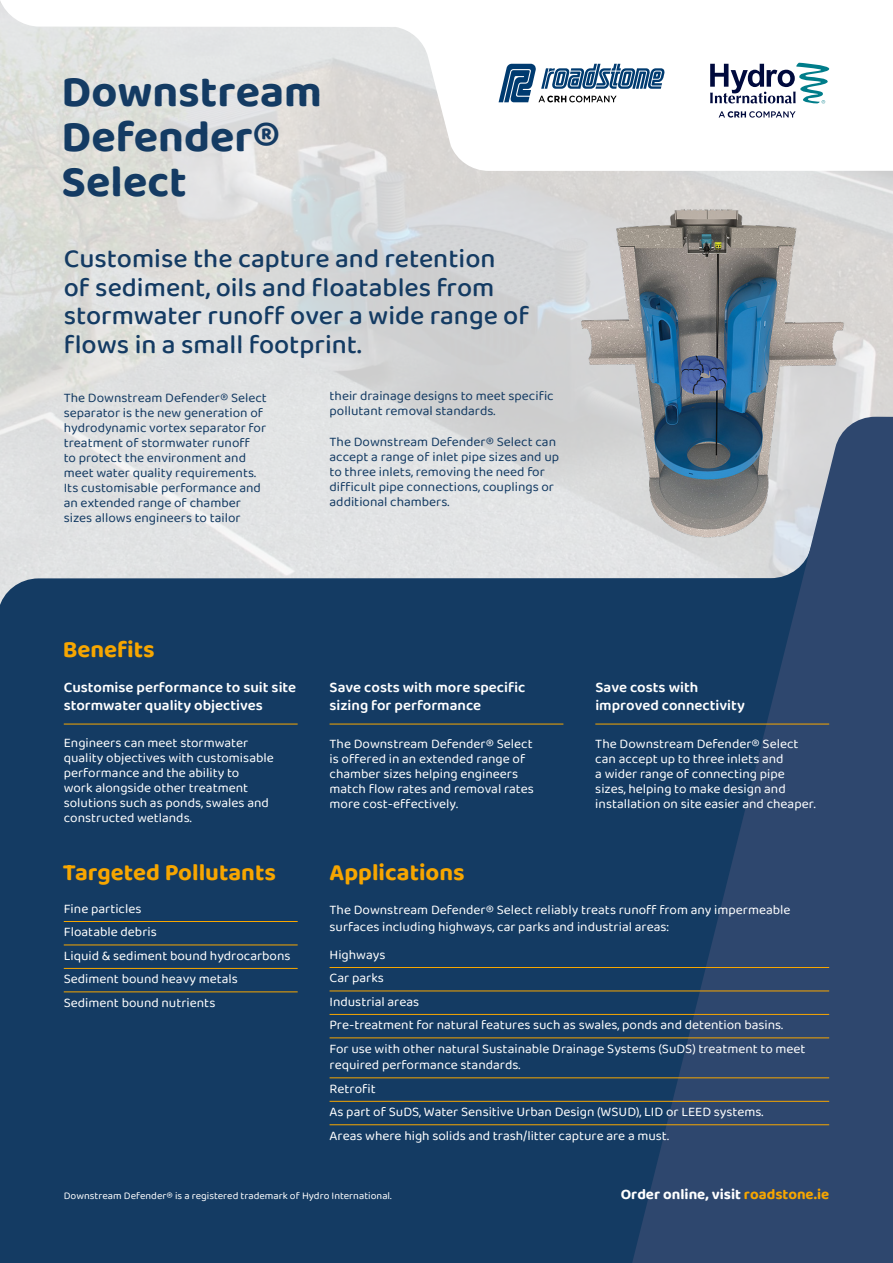
<style>
.page{position:relative;width:893px;height:1263px;background:#fff}
.page>*{position:absolute;margin:0;border:0;box-sizing:border-box;transform-origin:0 0}
.t1{font:700 45px/45px "Baloo Bhaijaan 2";color:#143b63}
.t2{font:500 27px/28.5px "Baloo Bhaijaan 2";color:#143b63}
.t3{font:700 24px "Baloo Bhaijaan 2";color:#f7a600}
.t4{font:600 15px/18px "Baloo Bhaijaan 2";color:#fff}
.t5{font:700 15px "Baloo Bhaijaan 2";color:#fff}
.t6{font:13.5px/15px "Baloo Bhaijaan 2";color:#fff}
.t7{font:13.5px/15px "Baloo Bhaijaan 2";color:#143b63}
.t8{font:10.5px "Baloo Bhaijaan 2";color:#fff}
.s1{color:#f7a600}
</style>
<div class="page">
<div style="left:0;top:547px;width:632px;height:716px;background:#143b63"></div>
<svg style="left:632px;top:417px;width:261px;height:846px;fill:#2e476e"></svg>
<img style="left:575px;top:191px;width:269px;height:350px">
<hr style="left:64px;top:921px;width:234px;height:1px;background:#f7a600">
<hr style="left:64px;top:944px;width:234px;height:1px;background:#f7a600">
<hr style="left:64px;top:968px;width:234px;height:1px;background:#f7a600">
<hr style="left:64px;top:991px;width:234px;height:1px;background:#f7a600">
<hr style="left:330px;top:967px;width:499px;height:1px;background:#f7a600">
<hr style="left:330px;top:990px;width:499px;height:1px;background:#f7a600">
<hr style="left:330px;top:1014px;width:499px;height:1px;background:#f7a600">
<hr style="left:330px;top:1037px;width:499px;height:1px;background:#f7a600">
<hr style="left:330px;top:1077px;width:499px;height:1px;background:#f7a600">
<hr style="left:330px;top:1101px;width:499px;height:1px;background:#f7a600">
<hr style="left:330px;top:1124px;width:499px;height:1px;background:#f7a600">
<hr style="left:64px;top:724px;width:234px;height:1px;background:#f7a600">
<hr style="left:330px;top:724px;width:233px;height:1px;background:#f7a600">
<hr style="left:595px;top:724px;width:234px;height:1px;background:#f7a600">
<svg style="left:0;top:0;width:893px;height:171px"></svg>
<svg style="left:710px;top:63px;width:120px;height:41px"></svg>
<svg style="left:499px;top:64px;width:166px;height:38px"></svg>
<svg style="left:719px;top:111px;width:76px;height:7px"></svg>
<h1 class="t1" style="left:62px;top:68px;width:262px">Downstream<br>Defender®<br>Select</h1>
<h2 class="t2" style="left:64px;top:244px;width:467px">Customise the capture and retention<br>of sediment, oils and floatables from stormwater runoff over a wide range of flows in a small footprint.</h2>
<p class="t7" style="left:64px;top:389px;width:205px">The Downstream Defender® Select separator is the new generation of hydrodynamic vortex separator for treatment of stormwater runoff<br>to protect the environment and meet water quality requirements.<br>Its customisable performance and an extended range of chamber sizes allows engineers to tailor</p>
<h3 class="t3" style="left:63px;top:634px;width:94px">Benefits</h3>
<p class="t7" style="left:330px;top:388px;width:226px">their drainage designs to meet specific pollutant removal standards.</p>
<p class="t7" style="left:330px;top:433px;width:231px">The Downstream Defender® Select can accept a range of inlet pipe sizes and up to three inlets, removing the need for difficult pipe connections, couplings or additional chambers.</p>
<p class="t4" style="left:64px;top:677px;width:234px">Customise performance to suit site stormwater quality objectives</p>
<p class="t4" style="left:330px;top:677px;width:197px">Save costs with more specific sizing for performance</p>
<p class="t4" style="left:595px;top:677px;width:151px">Save costs with improved connectivity</p>
<p class="t6" style="left:64px;top:735px;width:212px">Engineers can meet stormwater quality objectives with customisable performance and the ability to<br>work alongside other treatment solutions such as ponds, swales and constructed wetlands.</p>
<p class="t6" style="left:330px;top:735px;width:206px">The Downstream Defender® Select is offered in an extended range of chamber sizes helping engineers match flow rates and removal rates more cost-effectively.</p>
<p class="t6" style="left:595px;top:735px;width:222px">The Downstream Defender® Select can accept up to three inlets and<br>a wider range of connecting pipe sizes, helping to make design and installation on site easier and cheaper.</p>
<h3 class="t3" style="left:63px;top:858px;width:215px">Targeted Pollutants</h3>
<h3 class="t3" style="left:330px;top:858px;width:137px">Applications</h3>
<p class="t6" style="left:64px;top:897px;width:228px;line-height:23.4px">Fine particles<br>Floatable debris<br>Liquid &amp; sediment bound hydrocarbons<br>Sediment bound heavy metals<br>Sediment bound nutrients</p>
<p class="t6" style="left:330px;top:901px;width:462px;line-height:16.5px">The Downstream Defender® Select reliably treats runoff from any impermeable surfaces including highways, car parks and industrial areas:</p>
<p class="t6" style="left:330px;top:943px;width:478px;line-height:23.4px">Highways<br>Car parks<br>Industrial areas<br>Pre-treatment for natural features such as swales, ponds and detention basins.<br>For use with other natural Sustainable Drainage Systems (SuDS) treatment to meet</p>
<p class="t6" style="left:330px;top:1053px;width:435px;line-height:23.4px">required performance standards.<br>Retrofit<br>As part of SuDS, Water Sensitive Urban Design (WSUD), LID or LEED systems.<br>Areas where high solids and trash/litter capture are a must.</p>
<p class="t8" style="left:64px;top:1189px;width:329px">Downstream Defender® is a registered trademark of Hydro International.</p>
<p class="t5" style="left:621px;top:1185px;width:210px">Order online, visit <span class="s1">roadstone.ie</span></p>
</div>
